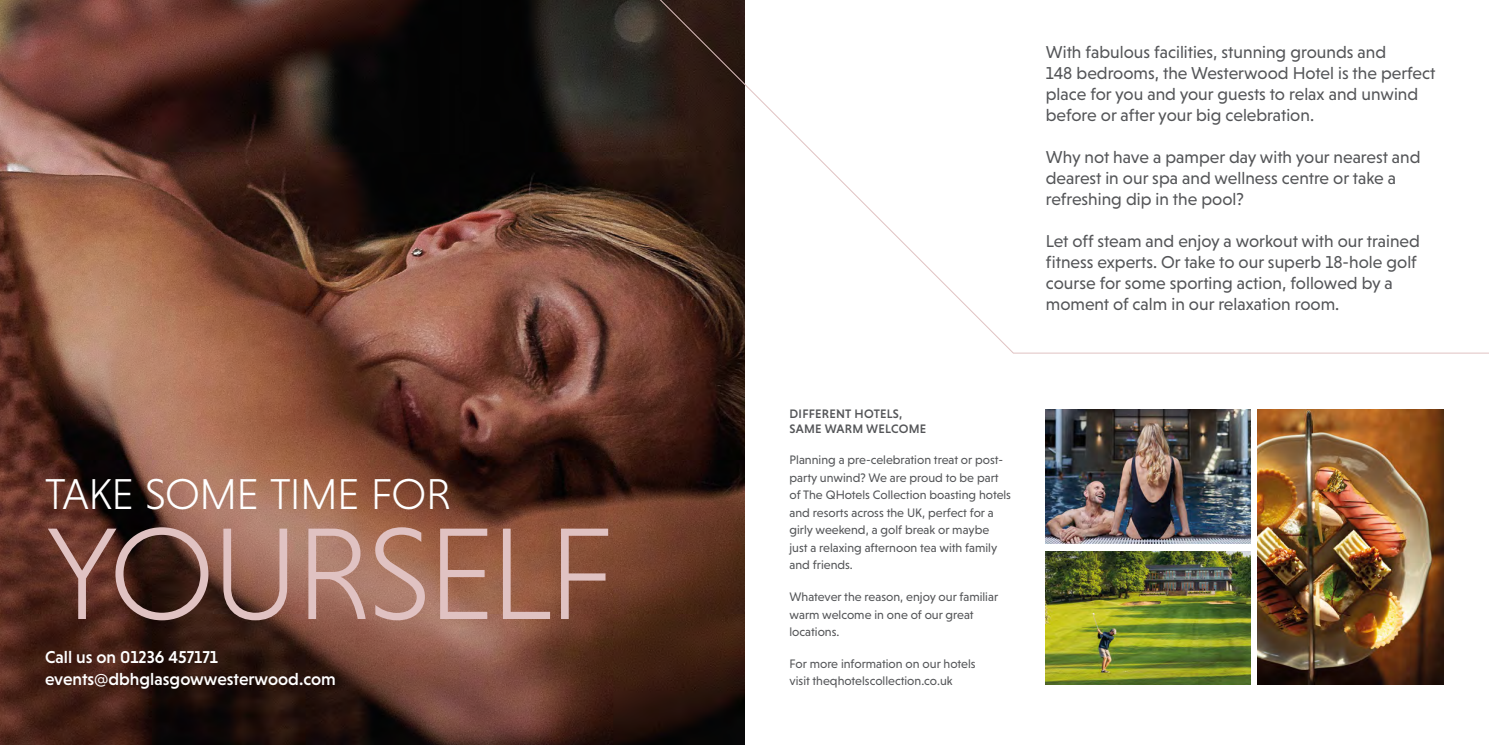
<style>
.page{position:relative;width:1489px;height:745px;background:#fff}
.page>*{position:absolute;margin:0;border:0;box-sizing:border-box;transform-origin:0 0}
.t1{font:300 132.75px "Niveau Grotesk";letter-spacing:-.025em;color:#e0c2c2}
.t2{font:300 43.88px "Niveau Grotesk";letter-spacing:-.015em;color:#fff}
.Main_Body_14pt_GREY{font:17.5px/21px "Niveau Grotesk";color:#545558}
.t3{font:500 17.5px "Niveau Grotesk";color:#fff}
.Body_10_on_14pt_GREY{font:12.5px/17.5px "Niveau Grotesk";color:#545558}
.Sub_Header_Medium_10{font:500 12.5px/15px "Niveau Grotesk";letter-spacing:.02em;color:#545558}
</style>
<div class="page">
<img style="left:0;top:0;width:744px;height:744px">
<svg style="left:493px;top:0;width:995px;height:354px"></svg>
<img style="left:1045px;top:551px;width:204px;height:133px">
<img style="left:1045px;top:409px;width:204px;height:134px">
<img style="left:1257px;top:409px;width:186px;height:275px">
<p class="t2" style="left:45px;top:468px;width:407px">TAKE SOME TIME FOR</p>
<p class="t1" style="left:45px;top:499px;width:570px">YOURSELF</p>
<p class="t3" style="left:45px;top:647px;width:174px">Call us on 01236 457171</p>
<p class="t3" style="left:45px;top:668px;width:292px">events@dbhglasgowwesterwood.com</p>
<p class="Main_Body_14pt_GREY" style="left:1045px;top:41px;width:391px">With fabulous facilities, stunning grounds and<br>148 bedrooms, the Westerwood Hotel is the perfect place for you and your guests to relax and unwind before or after your big celebration.</p>
<p class="Main_Body_14pt_GREY" style="left:1045px;top:146px;width:376px">Why not have a pamper day with your nearest and dearest in our spa and wellness centre or take a refreshing dip in the pool?</p>
<p class="Main_Body_14pt_GREY" style="left:1045px;top:230px;width:375px">Let off steam and enjoy a workout with our trained fitness experts. Or take to our superb 18-hole golf course for some sporting action, followed by a moment of calm in our relaxation room.</p>
<p class="Sub_Header_Medium_10" style="left:789px;top:406px;width:138px">DIFFERENT HOTELS,<br>SAME WARM WELCOME</p>
<p class="Body_10_on_14pt_GREY" style="left:789px;top:451px;width:223px">Planning a pre-celebration treat or post&shy;party unwind? We are proud to be part of The QHotels Collection boasting hotels and resorts across the UK, perfect for a girly weekend, a golf break or maybe<br>just a relaxing afternoon tea with family and friends.</p>
<p class="Body_10_on_14pt_GREY" style="left:789px;top:587px;width:210px">Whatever the reason, enjoy our familiar warm welcome in one of our great locations.</p>
<p class="Body_10_on_14pt_GREY" style="left:789px;top:654px;width:187px">For more information on our hotels visit theqhotelscollection.co.uk</p>
</div>
